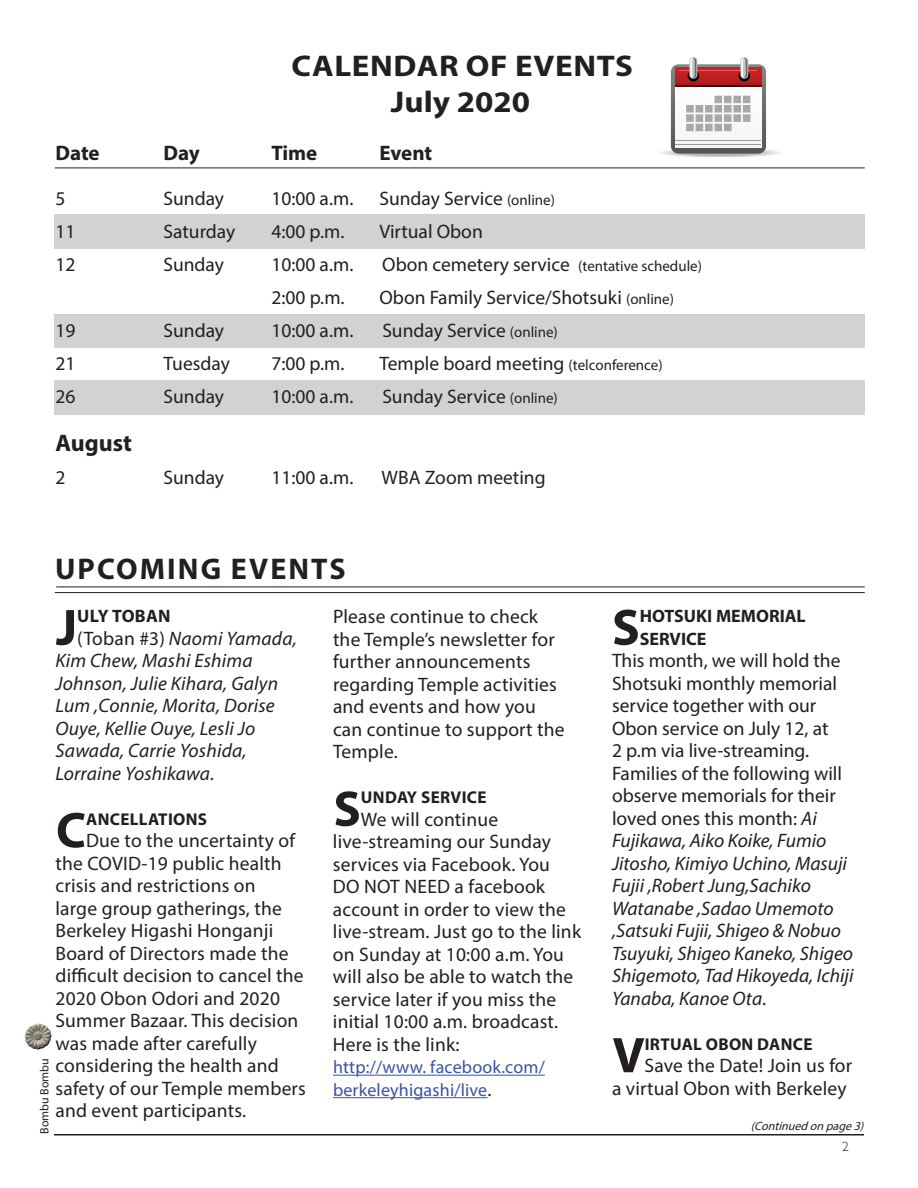
<style>
.page{position:relative;width:918px;height:1188px;background:#fff}
.page>*{position:absolute;margin:0;border:0;box-sizing:border-box;transform-origin:0 0}
.t1{font:700 51.45px "Myriad Pro";color:#231f20}
.t2{font:700 50.55px "Myriad Pro";color:#231f20}
.t3{font:700 30px/36px "Myriad Pro";letter-spacing:.02em;color:#231f20;text-align:center;scale:1.1 1}
.t4{font:700 30px "Myriad Pro";letter-spacing:.07em;color:#231f20}
.t5{font:700 24px "Myriad Pro";color:#231f20}
.t6{font:700 21px "Myriad Pro";letter-spacing:-.005em;color:#231f20}
.t7{font:19.5px/22.5px "Myriad Pro";letter-spacing:.01em;color:#231f20}
.t8{font:italic 19.5px/22.5px "Myriad Pro";color:#231f20}
.t9{font:18px/22.5px "Myriad Pro";letter-spacing:.01em;color:#3853a3}
.t10{font:700 18px/22.5px "Myriad Pro";color:#231f20}
.t11{font:700 18px "Myriad Pro";letter-spacing:.02em;color:#231f20}
.t12{font:700 17.1px "Myriad Pro";letter-spacing:.02em;color:#231f20}
.t13{font:300 13.5px "Gill Sans";color:#231f20}
.t14{font:italic 12px "Myriad Pro";color:#231f20}
.t15{font:12px "Myriad Pro";color:#231f20}
.s1{font-size:15px}
.s2{font-style:normal}
.s3{font-size:19.5px;color:#231f20}
</style>
<div class="page">
<hr style="left:54px;top:1134px;width:810px;height:2px;background:#231f20">
<img style="left:24px;top:1023px;width:27px;height:26px">
<div style="left:54px;top:314px;width:810px;height:33px;background:#d1d2d4"></div>
<hr style="left:55px;top:592px;width:810px;height:1px;background:#231f20">
<hr style="left:55px;top:168px;width:810px;height:1px;background:#231f20">
<hr style="left:56px;top:587px;width:809px;height:1px;background:#231f20">
<div style="left:54px;top:214px;width:810px;height:34px;background:#d1d2d4"></div>
<div style="left:54px;top:380px;width:810px;height:35px;background:#d1d2d4"></div>
<svg style="left:660px;top:58px;width:120px;height:99px"></svg>
<hr style="left:675px;top:144px;width:86px;height:1px;background:#9b9b9b">
<hr style="left:675px;top:140px;width:86px;height:1px;background:#9b9b9b">
<hr style="left:333px;top:1075px;width:212px;height:1px;background:#3853a3">
<hr style="left:333px;top:1097px;width:154px;height:1px;background:#3853a3">
<h3 class="t3" style="left:291px;top:47px;width:312px">CALENDAR OF EVENTS<br>July 2020</h3>
<p class="t6" style="left:56px;top:139px;width:46px">Date</p>
<p class="t6" style="left:163px;top:139px;width:38px">Day</p>
<p class="t6" style="left:271px;top:139px;width:47px">Time</p>
<p class="t6" style="left:379px;top:139px;width:54px">Event</p>
<p class="t7" style="left:56px;top:187px;width:12px">5</p>
<p class="t7" style="left:163px;top:187px;width:62px">Sunday</p>
<p class="t7" style="left:271px;top:187px;width:83px">10:00 a.m.</p>
<p class="t7" style="left:379px;top:187px;width:177px">Sunday Service <span class="s1">(online)</span></p>
<p class="t7" style="left:56px;top:220px;width:22px">11</p>
<p class="t7" style="left:163px;top:220px;width:73px">Saturday</p>
<p class="t7" style="left:271px;top:220px;width:75px">4:00 p.m.</p>
<p class="t7" style="left:379px;top:220px;width:105px">Virtual Obon</p>
<p class="t7" style="left:55px;top:253px;width:22px">12</p>
<p class="t7" style="left:163px;top:253px;width:62px">Sunday</p>
<p class="t7" style="left:271px;top:253px;width:83px">10:00 a.m.</p>
<p class="t7" style="left:382px;top:253px;width:321px">Obon cemetery service <span class="s1">(tentative schedule)</span></p>
<p class="t7" style="left:271px;top:286px;width:75px">2:00 p.m.</p>
<p class="t7" style="left:380px;top:286px;width:296px">Obon Family Service/Shotsuki <span class="s1">(online)</span></p>
<p class="t7" style="left:56px;top:319px;width:22px">19</p>
<p class="t7" style="left:163px;top:319px;width:62px">Sunday</p>
<p class="t7" style="left:271px;top:319px;width:83px">10:00 a.m.</p>
<p class="t7" style="left:382px;top:319px;width:177px">Sunday Service <span class="s1">(online)</span></p>
<p class="t7" style="left:56px;top:352px;width:22px">21</p>
<p class="t7" style="left:163px;top:352px;width:68px">Tuesday</p>
<p class="t7" style="left:271px;top:352px;width:75px">7:00 p.m.</p>
<p class="t7" style="left:379px;top:352px;width:285px">Temple board meeting <span class="s1">(telconference)</span></p>
<p class="t7" style="left:56px;top:385px;width:22px">26</p>
<p class="t7" style="left:163px;top:385px;width:62px">Sunday</p>
<p class="t7" style="left:271px;top:385px;width:83px">10:00 a.m.</p>
<p class="t7" style="left:382px;top:385px;width:177px">Sunday Service <span class="s1">(online)</span></p>
<p class="t5" style="left:56px;top:427px;width:78px">August</p>
<p class="t7" style="left:56px;top:466px;width:12px">2</p>
<p class="t7" style="left:163px;top:466px;width:62px">Sunday</p>
<p class="t7" style="left:271px;top:466px;width:83px">11:00 a.m.</p>
<p class="t7" style="left:382px;top:466px;width:166px">WBA Zoom meeting</p>
<h3 class="t4" style="left:55px;top:549px;width:292px">UPCOMING EVENTS</h3>
<h1 class="t1" style="left:56px;top:594px;width:23px">J</h1>
<p class="t11" style="left:77px;top:604px;width:95px">ULY TOBAN</p>
<p class="t8" style="left:56px;top:627px;width:243px;text-indent:22px"><span class="s2">(Toban #3)</span> Naomi Yamada,<br>Kim Chew, Mashi Eshima<br>Johnson, Julie Kihara, Galyn<br>Lum ,Connie, Morita, Dorise<br>Ouye, Kellie Ouye, Lesli Jo<br>Sawada, Carrie Yoshida,<br>Lorraine Yoshikawa.</p>
<h2 class="t2" style="left:56px;top:797px;width:32px">C</h2>
<p class="t12" style="left:86px;top:808px;width:122px">ANCELLATIONS</p>
<p class="t7" style="left:56px;top:829px;width:252px;text-indent:31px">Due to the uncertainty of the COVID-19 public health crisis and restrictions on<br>large group gatherings, the<br>Berkeley Higashi Honganji<br>Board of Directors made the difficult decision to cancel the<br>2020 Obon Odori and 2020<br>Summer Bazaar. This decision was made after carefully considering the health and safety of our Temple members and event participants.</p>
<p class="t15" style="left:37px;top:1134px;width:77px;rotate:-90deg">Bombu Bombu</p>
<p class="t7" style="left:333px;top:605px;width:233px">Please continue to check the Temple’s newsletter for further announcements regarding Temple activities and events and how you can continue to support the<br>Temple.</p>
<h2 class="t2" style="left:334px;top:776px;width:29px">S</h2>
<p class="t12" style="left:361px;top:786px;width:127px">UNDAY SERVICE</p>
<p class="t7" style="left:333px;top:808px;width:250px;text-indent:28px">We will continue live-streaming our Sunday services via Facebook. You<br>DO NOT NEED a facebook account in order to view the live-stream. Just go to the link on Sunday at 10:00 a.m. You will also be able to watch the service later if you miss the initial 10:00 a.m. broadcast.<br>Here is the link:</p>
<p class="t9" style="left:333px;top:1056px;width:213px">http://www. facebook.com/ berkeleyhigashi/live<span class="s3">.</span></p>
<h1 class="t1" style="left:612px;top:594px;width:29px">S</h1>
<p class="t10" style="left:640px;top:604px;width:168px">HOTSUKI MEMORIAL<br>SERVICE</p>
<p class="t8" style="left:612px;top:649px;width:243px"><span class="s2">This month, we will hold the<br>Shotsuki monthly memorial service together with our<br>Obon service on July 12, at<br>2 p.m via live-streaming.<br>Families of the following will observe memorials for their loved ones this month:</span> Ai<br>Fujikawa, Aiko Koike, Fumio<br>Jitosho, Kimiyo Uchino, Masuji<br>Fujii ,Robert Jung,Sachiko<br>Watanabe ,Sadao Umemoto ,Satsuki Fujii, Shigeo &amp; Nobuo<br>Tsuyuki, Shigeo Kaneko, Shigeo<br>Shigemoto, Tad Hikoyeda, Ichiji<br>Yanaba, Kanoe Ota<span class="s2">.</span></p>
<h2 class="t2" style="left:613px;top:1022px;width:34px">V</h2>
<p class="t12" style="left:645px;top:1033px;width:169px">IRTUAL OBON DANCE</p>
<p class="t7" style="left:612px;top:1054px;width:242px;text-align:right">Save the Date! Join us for<br>a virtual Obon with Berkeley</p>
<p class="t14" style="left:751px;top:1119px;width:118px">(Continuedonpage3)</p>
<p class="t13" style="left:842px;top:1136px;width:8px">2</p>
</div>
